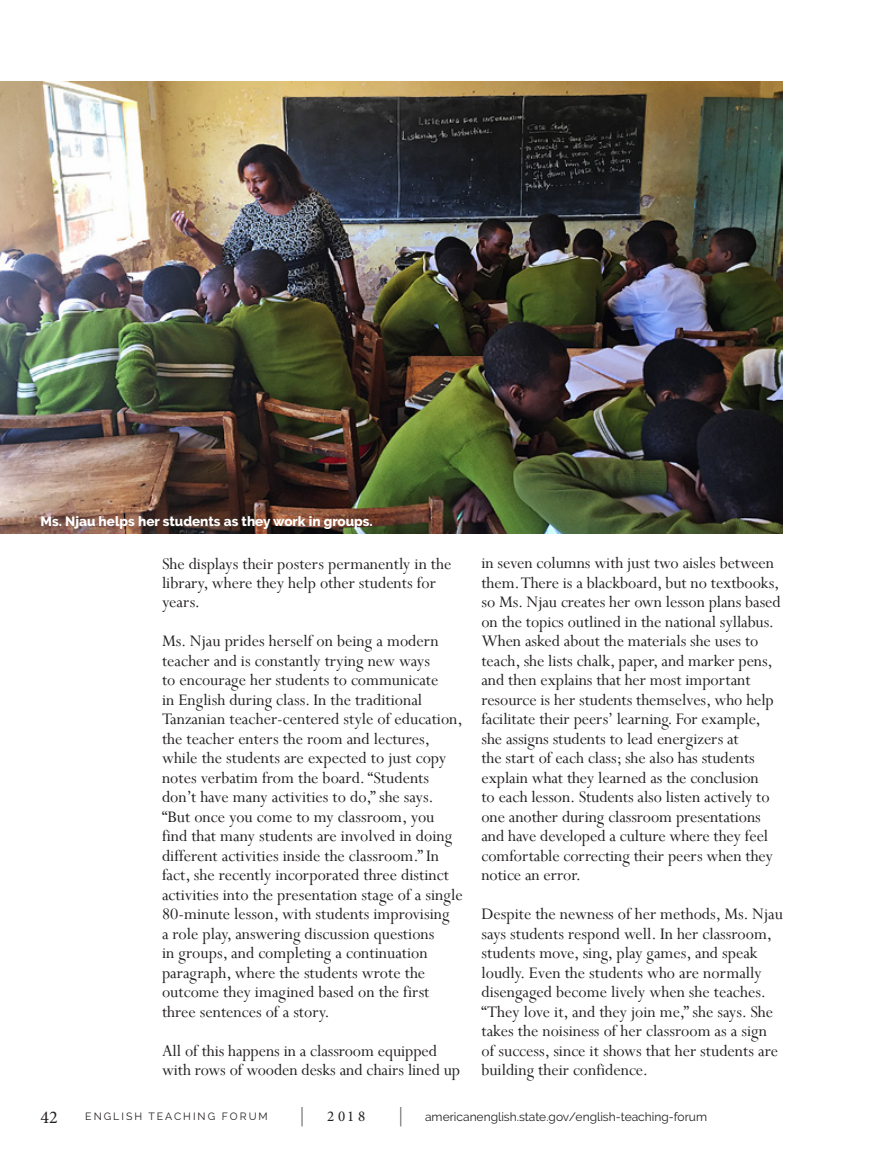
<style>
.page{position:relative;width:891px;height:1161px;background:#fff}
.page>*{position:absolute;margin:0;border:0;box-sizing:border-box;transform-origin:0 0}
.Body{font:18px/19.5px "Perpetua";color:#231f20}
.t1{font:18px "Minion Pro";color:#231f20}
.t2{font:15px "Minion Pro";color:#231f20}
.t3{font:800 13.5px "Raleway";color:#fff}
.t4{font:12px "Raleway";color:#231f20}
.t5{font:10.5px "Raleway";letter-spacing:.19em;color:#231f20}
</style>
<div class="page">
<svg style="left:301px;top:1107px;width:2px;height:19px"></svg>
<svg style="left:400px;top:1107px;width:1px;height:19px"></svg>
<img style="left:0;top:81px;width:783px;height:452px">
<p class="t3" style="left:40px;top:514px;width:334px">Ms. Njau helps her students as they work in groups.</p>
<p class="Body" style="left:162px;top:553px;width:291px">She displays their posters permanently in the library, where they help other students for years.</p>
<p class="Body" style="left:162px;top:631px;width:302px">Ms. Njau prides herself on being a modern teacher and is constantly trying new ways<br>to encourage her students to communicate<br>in English during class. In the traditional Tanzanian teacher-centered style of education, the teacher enters the room and lectures, while the students are expected to just copy notes verbatim from the board. “Students don’t have many activities to do,” she says. “But once you come to my classroom, you find that many students are involved in doing different activities inside the classroom.” In fact, she recently incorporated three distinct activities into the presentation stage of a single 80-minute lesson, with students improvising<br>a role play, answering discussion questions<br>in groups, and completing a continuation paragraph, where the students wrote the outcome they imagined based on the first three sentences of a story.</p>
<p class="Body" style="left:162px;top:1041px;width:300px">All of this happens in a classroom equipped with rows of wooden desks and chairs lined up</p>
<p class="Body" style="left:482px;top:553px;width:301px">in seven columns with just two aisles between them. There is a blackboard, but no textbooks, so Ms. Njau creates her own lesson plans based on the topics outlined in the national syllabus.<br>When asked about the materials she uses to teach, she lists chalk, paper, and marker pens, and then explains that her most important resource is her students themselves, who help facilitate their peers’ learning. For example, she assigns students to lead energizers at<br>the start of each class; she also has students explain what they learned as the conclusion<br>to each lesson. Students also listen actively to one another during classroom presentations and have developed a culture where they feel comfortable correcting their peers when they notice an error.</p>
<p class="Body" style="left:482px;top:904px;width:303px">Despite the newness of her methods, Ms. Njau says students respond well. In her classroom, students move, sing, play games, and speak loudly. Even the students who are normally disengaged become lively when she teaches. “They love it, and they join me,” she says. She takes the noisiness of her classroom as a sign of success, since it shows that her students are building their confidence.</p>
<p class="t1" style="left:40px;top:1105px;width:19px">42</p>
<p class="t5" style="left:85px;top:1110px;width:184px">ENGLISH TEACHING FORUM</p>
<p class="t2" style="left:327px;top:1106px;width:40px">2018</p>
<p class="t4" style="left:425px;top:1110px;width:284px">americanenglish.state.gov/english-teaching-forum</p>
</div>
